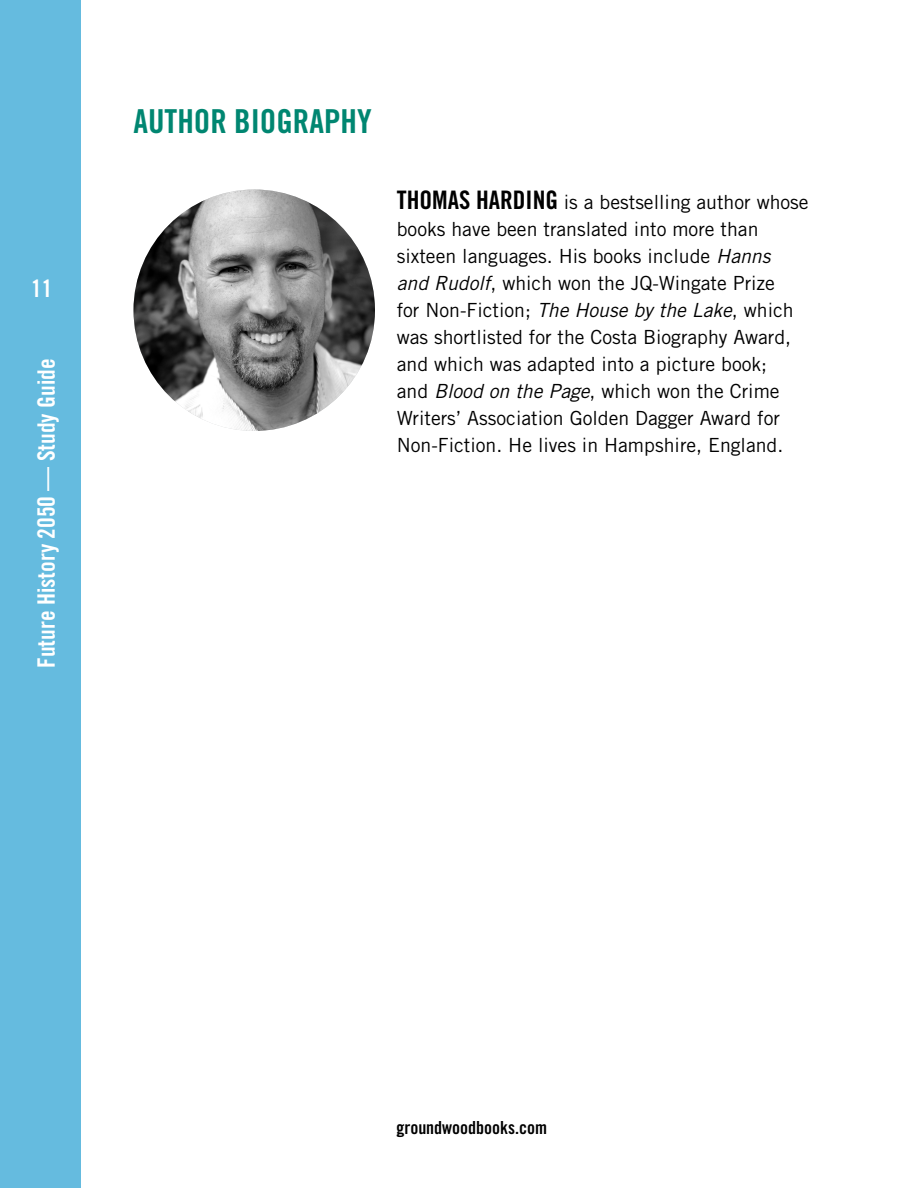
<style>
.page{position:relative;width:918px;height:1188px;background:#fff}
.page>*{position:absolute;margin:0;border:0;box-sizing:border-box;transform-origin:0 0}
.A-head{font:33px "Trade Gothic Bold Cond Twenty";color:#008671}
.t1{font:24px "Trade Gothic Bold Cond Twenty";color:#fff}
.Para_no_space{font:19.5px/27px "Trade Gothic";color:#000}
.t2{font:18px "Trade Gothic Bold Cond Twenty";color:#000}
.s1{font-family:"Trade Gothic Bold Cond Twenty";font-size:25.5px}
.s2{font-style:italic}
</style>
<div class="page">
<div style="left:0;top:0;width:81px;height:1188px;background:#65bbdf"></div>
<img style="left:133px;top:189px;width:242px;height:242px;border-radius:121px">
<p class="t1" style="left:31px;top:274px;width:23px">11</p>
<p class="t1" style="left:32px;top:668px;width:311px;rotate:-90deg">Future History 2050 — Study Guide</p>
<p class="A-head" style="left:133px;top:101px;width:240px">AUTHOR BIOGRAPHY</p>
<p class="Para_no_space" style="left:397px;top:189px;width:413px"><span class="s1">THOMAS HARDING</span> is a bestselling author whose books have been translated into more than sixteen languages. His books include <span class="s2">Hanns<br>and Rudolf</span>, which won the JQ-Wingate Prize<br>for Non-Fiction; <span class="s2">The House by the Lake</span>, which was shortlisted for the Costa Biography Award, and which was adapted into a picture book;<br>and <span class="s2">Blood on the Page</span>, which won the Crime Writers’ Association Golden Dagger Award for Non-Fiction. He lives in Hampshire, England.</p>
<p class="t2" style="left:396px;top:1117px;width:152px">groundwoodbooks.com</p>
</div>
